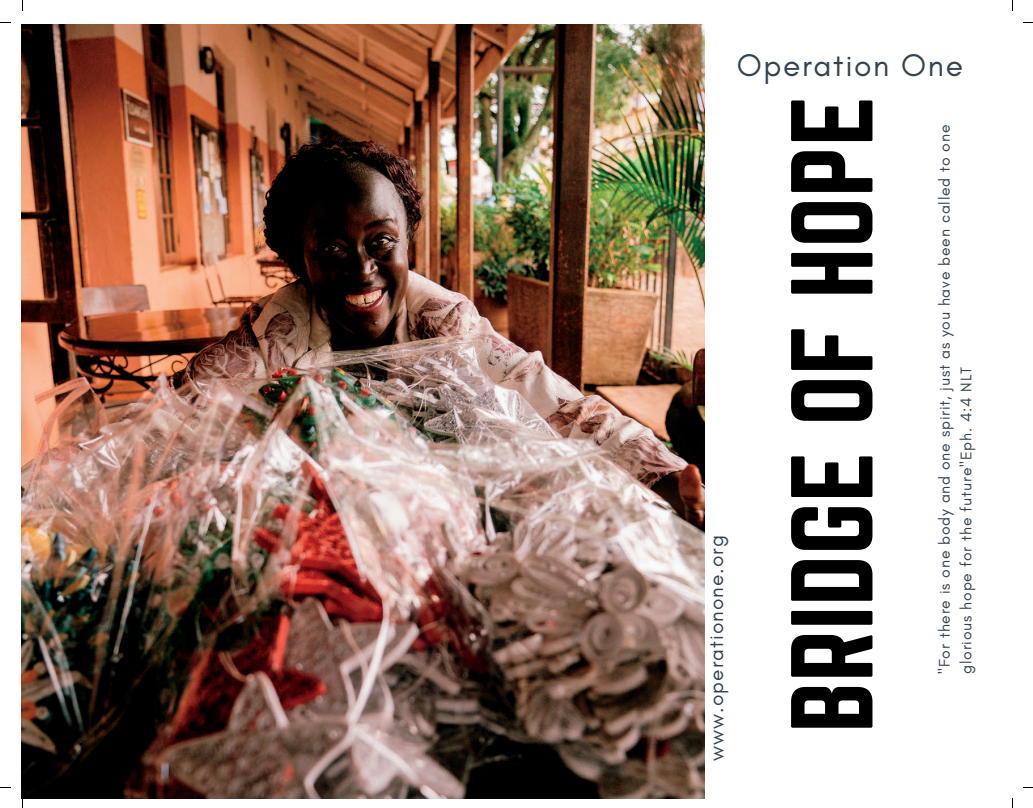
<style>
.page{position:relative;width:1033px;height:808px;background:#fff}
.page>*{position:absolute;margin:0;border:0;box-sizing:border-box;transform-origin:0 0}
.t1{font:101.62px "Norwester";color:#000}
.t2{font:31.75px "Glacial Indifference";letter-spacing:.05em;color:#344350}
.t3{font:20.75px "Glacial Indifference";letter-spacing:.05em;color:#344350}
.t4{font:15.75px/21.5px "Glacial Indifference";letter-spacing:.05em;color:#344350}
</style>
<div class="page">
<img style="left:22px;top:25px;width:682px;height:773px">
<h3 class="t3" style="left:703px;top:760px;width:227px;rotate:-90deg">www.operationone.org</h3>
<h2 class="t2" style="left:736px;top:45px;width:228px">Operation One</h2>
<h1 class="t1" style="left:770px;top:732px;width:639px;rotate:-90deg">BRIDGE OF HOPE</h1>
<p class="t4" style="left:933px;top:673px;width:550px;rotate:-90deg">"For there is one body and one spirit, just as you have been called to one glorious hope for the future"Eph. 4:4 NLT</p>
</div>
